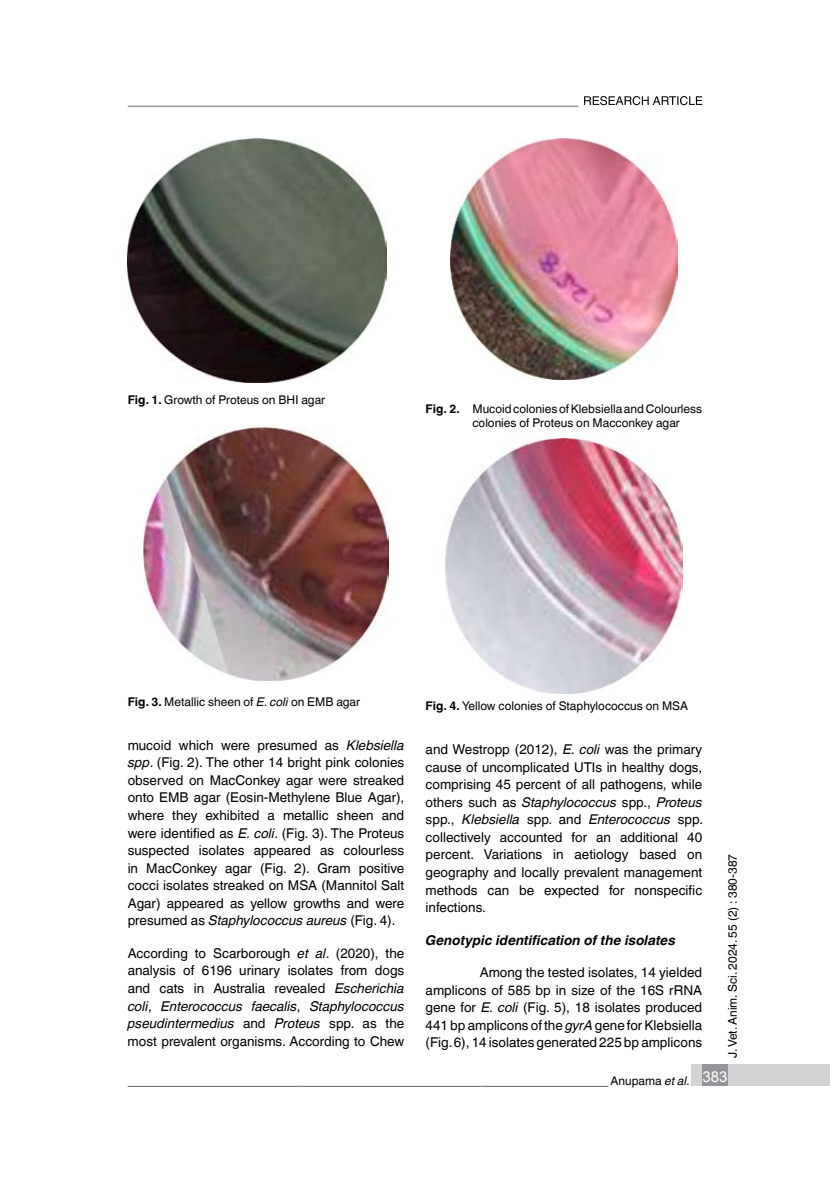
<style>
.page{position:relative;width:830px;height:1191px;background:#fff}
.page>*{position:absolute;margin:0;border:0;box-sizing:border-box;transform-origin:0 0}
.t1{font:13.5px/17.5px "Helvetica World";color:#000;text-align:justify}
.t2{font:italic 700 13.5px "Helvetica World";color:#000}
.t3{font:12px/13.5px "Helvetica World";color:#000}
.s1{font-weight:700}
.s2{font-style:italic}
</style>
<div class="page">
<svg style="left:128px;top:96px;width:574px;height:10px"></svg>
<img style="left:128px;top:138px;width:258px;height:245px">
<img style="left:450px;top:138px;width:227px;height:241px">
<img style="left:144px;top:427px;width:244px;height:253px">
<img style="left:445px;top:439px;width:237px;height:255px">
<div style="left:691px;top:1064px;width:138px;height:21px;background:#d1d3d4"></div>
<div style="left:702px;top:1064px;width:25px;height:21px;background:#939598"></div>
<p class="t3" style="left:128px;top:393px;width:199px"><span class="s1">Fig. 1.</span> Growth of Proteus on BHI agar</p>
<p class="t3" style="left:472px;top:402px;width:231px;text-indent:-47px"><span class="s1">Fig. 2.</span> Mucoid colonies of Klebsiella and Colourless colonies of Proteus on Macconkey agar</p>
<p class="t3" style="left:128px;top:695px;width:234px"><span class="s1">Fig. 3.</span> Metallic sheen of <span class="s2">E. coli</span> on EMB agar</p>
<p class="t3" style="left:425px;top:699px;width:264px"><span class="s1">Fig. 4.</span> Yellow colonies of Staphylococcus on MSA</p>
<p class="t1" style="left:128px;top:736px;width:278px">mucoid which were presumed as <span class="s2">Klebsiella spp</span>. (Fig. 2). The other 14 bright pink colonies observed on MacConkey agar were streaked onto EMB agar (Eosin-Methylene Blue Agar), where they exhibited a metallic sheen and were identified as <span class="s2">E. coli</span>. (Fig. 3). The Proteus suspected isolates appeared as colourless in MacConkey agar (Fig. 2). Gram positive cocci isolates streaked on MSA (Mannitol Salt Agar) appeared as yellow growths and were presumed as <span class="s2">Staphylococcus aureus</span> (Fig. 4).</p>
<p class="t1" style="left:128px;top:944px;width:278px">According to Scarborough <span class="s2">et al</span>. (2020), the analysis of 6196 urinary isolates from dogs and cats in Australia revealed <span class="s2">Escherichia coli</span>, <span class="s2">Enterococcus faecalis</span>, <span class="s2">Staphylococcus pseudintermedius</span> and <span class="s2">Proteus</span> spp. as the most prevalent organisms. According to Chew</p>
<p class="t1" style="left:425px;top:740px;width:279px">and Westropp (2012), <span class="s2">E. coli</span> was the primary cause of uncomplicated UTIs in healthy dogs, comprising 45 percent of all pathogens, while others such as <span class="s2">Staphylococcus</span> spp., <span class="s2">Proteus </span>spp., <span class="s2">Klebsiella</span> spp. and <span class="s2">Enterococcus</span> spp. collectively accounted for an additional 40 percent. Variations in aetiology based on geography and locally prevalent management methods can be expected for nonspecific infections.</p>
<p class="t2" style="left:425px;top:932px;width:251px">Genotypic identification of the isolates</p>
<p class="t1" style="left:425px;top:963px;width:278px;text-indent:54px">Among the tested isolates, 14 yielded amplicons of 585 bp in size of the 16S rRNA gene for <span class="s2">E. coli</span> (Fig. 5), 18 isolates produced 441 bp amplicons of the <span class="s2">gyrA</span> gene for Klebsiella (Fig. 6), 14 isolates generated 225 bp amplicons</p>
<p class="t3" style="left:725px;top:1058px;width:206px;rotate:-90deg">J. Vet. Anim. Sci. 2024. 55 (2) : 380-387</p>
<p class="t3" style="left:128px;top:1074px;width:601px">________________________________________________________________________ Anupama <span class="s2">et al.</span> <sup>383</sup></p>
</div>
